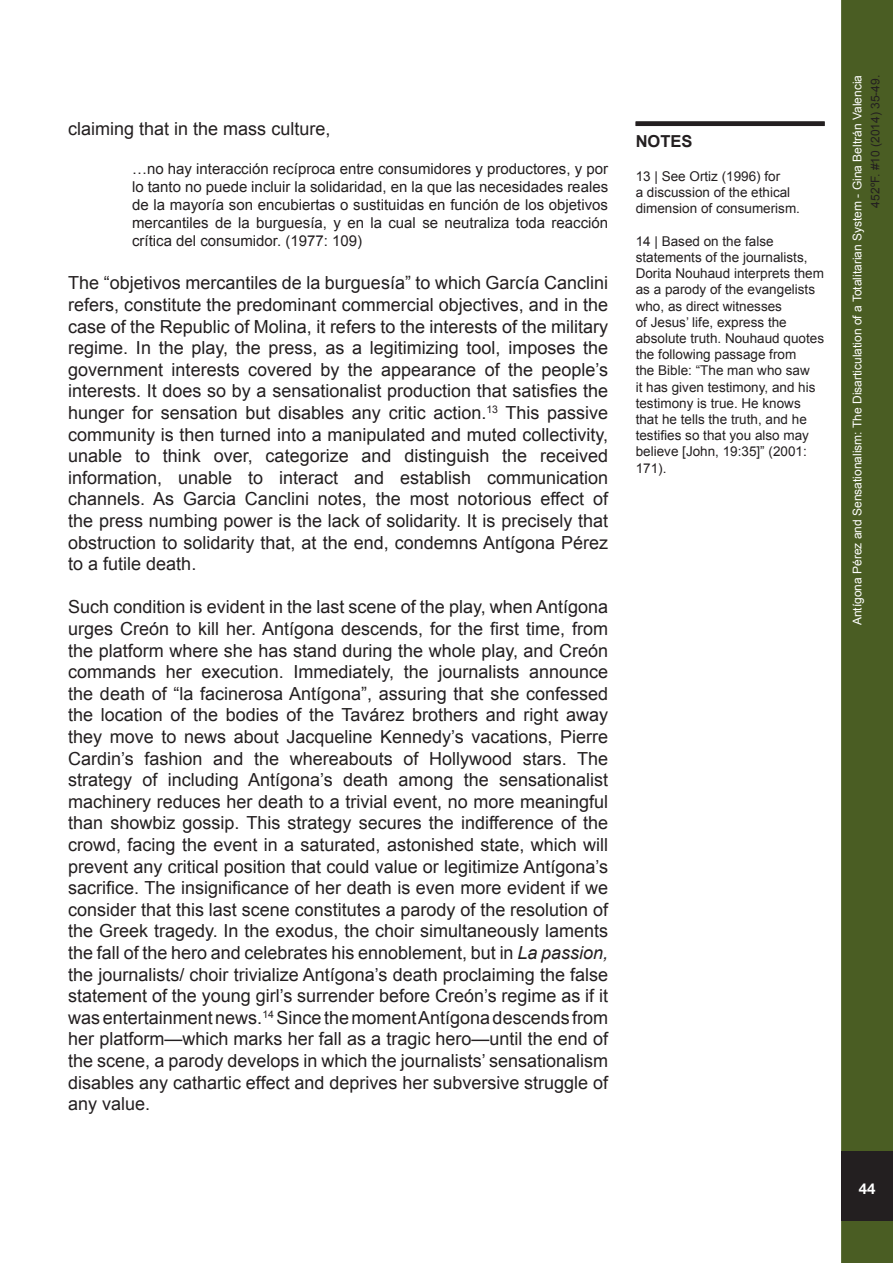
<style>
.page{position:relative;width:893px;height:1263px;background:#fff}
.page>*{position:absolute;margin:0;border:0;box-sizing:border-box;transform-origin:0 0}
.t1{font:18px/21.6px "Arial";color:#231f20;text-align:justify}
.Estilo_de_párrafo_1{font:700 16.5px "Arial";color:#231f20}
.t2{font:15px/18px "Arial";color:#231f20;text-align:justify}
.t3{font:700 15px "Helvetica Neue";color:#fff}
.Estilo_de_párrafo_1-2{font:13.5px/16.2px "Arial";color:#231f20}
.t4{font:12px "Arial";color:#fff}
.t5{font:12px "Arial";color:#231f20}
.s1{font-style:italic}
</style>
<div class="page">
<div style="left:843px;top:2px;width:48px;height:1259px;background:#4a5d23"></div>
<div style="left:841px;top:0;width:52px;height:1263px;border:3px solid #4a5d23"></div>
<div style="left:841px;top:1151px;width:52px;height:70px;background:#231f20"></div>
<div style="left:636px;top:121px;width:189px;height:5px;background:#231f20"></div>
<p class="t1" style="left:68px;top:118px;width:264px">claiming that in the mass culture,</p>
<p class="t2" style="left:132px;top:160px;width:478px">…no hay interacción recíproca entre consumidores y productores, y por lo tanto no puede incluir la solidaridad, en la que las necesidades reales de la mayoría son encubiertas o sustituidas en función de los objetivos mercantiles de la burguesía, y en la cual se neutraliza toda reacción crítica del consumidor. (1977: 109)</p>
<p class="t1" style="left:68px;top:272px;width:541px">The “objetivos mercantiles de la burguesía” to which García Canclini refers, constitute the predominant commercial objectives, and in the case of the Republic of Molina, it refers to the interests of the military regime. In the play, the press, as a legitimizing tool, imposes the government interests covered by the appearance of the people’s interests. It does so by a sensationalist production that satisfies the hunger for sensation but disables any critic action.<sup>13</sup> This passive community is then turned into a manipulated and muted collectivity, unable to think over, categorize and distinguish the received information, unable to interact and establish communication channels. As Garcia Canclini notes, the most notorious effect of the press numbing power is the lack of solidarity. It is precisely that obstruction to solidarity that, at the end, condemns Antígona Pérez to a futile death.</p>
<p class="t1" style="left:68px;top:596px;width:541px">Such condition is evident in the last scene of the play, when Antígona urges Creón to kill her. Antígona descends, for the first time, from the platform where she has stand during the whole play, and Creón commands her execution. Immediately, the journalists announce the death of “la facinerosa Antígona”, assuring that she confessed the location of the bodies of the Tavárez brothers and right away they move to news about Jacqueline Kennedy’s vacations, Pierre Cardin’s fashion and the whereabouts of Hollywood stars. The strategy of including Antígona’s death among the sensationalist machinery reduces her death to a trivial event, no more meaningful than showbiz gossip. This strategy secures the indifference of the crowd, facing the event in a saturated, astonished state, which will prevent any critical position that could value or legitimize Antígona’s sacrifice. The insignificance of her death is even more evident if we consider that this last scene constitutes a parody of the resolution of the Greek tragedy. In the exodus, the choir simultaneously laments the fall of the hero and celebrates his ennoblement, but in <span class="s1">La passion, </span>the journalists/ choir trivialize Antígona’s death proclaiming the false statement of the young girl’s surrender before Creón’s regime as if it was entertainment news.<sup>14</sup> Since the moment Antígona descends from her platform—which marks her fall as a tragic hero—until the end of the scene, a parody develops in which the journalists’ sensationalism disables any cathartic effect and deprives her subversive struggle of any value.</p>
<p class="Estilo_de_párrafo_1" style="left:636px;top:130px;width:58px">NOTES</p>
<p class="Estilo_de_párrafo_1-2" style="left:636px;top:168px;width:166px">13 | See Ortiz (1996) for<br>a discussion of the ethical dimension of consumerism.</p>
<p class="Estilo_de_párrafo_1-2" style="left:636px;top:233px;width:190px">14 | Based on the false statements of the journalists,<br>Dorita Nouhaud interprets them as a parody of the evangelists who, as direct witnesses<br>of Jesus’ life, express the absolute truth. Nouhaud quotes the following passage from<br>the Bible: “The man who saw<br>it has given testimony, and his testimony is true. He knows that he tells the truth, and he testifies so that you also may believe [John, 19:35]” (2001:<br>171).</p>
<p class="t4" style="left:850px;top:625px;width:552px;rotate:-90deg">Antígona Pérez and Sensationalism: The Disarticulation of a Totalitarian System - Gina Beltrán Valencia</p>
<p class="t5" style="left:868px;top:207px;width:134px;rotate:-90deg">452ºF. #10 (2014) 35-49.</p>
<p class="t3" style="left:859px;top:1179px;width:18px">44</p>
</div>
